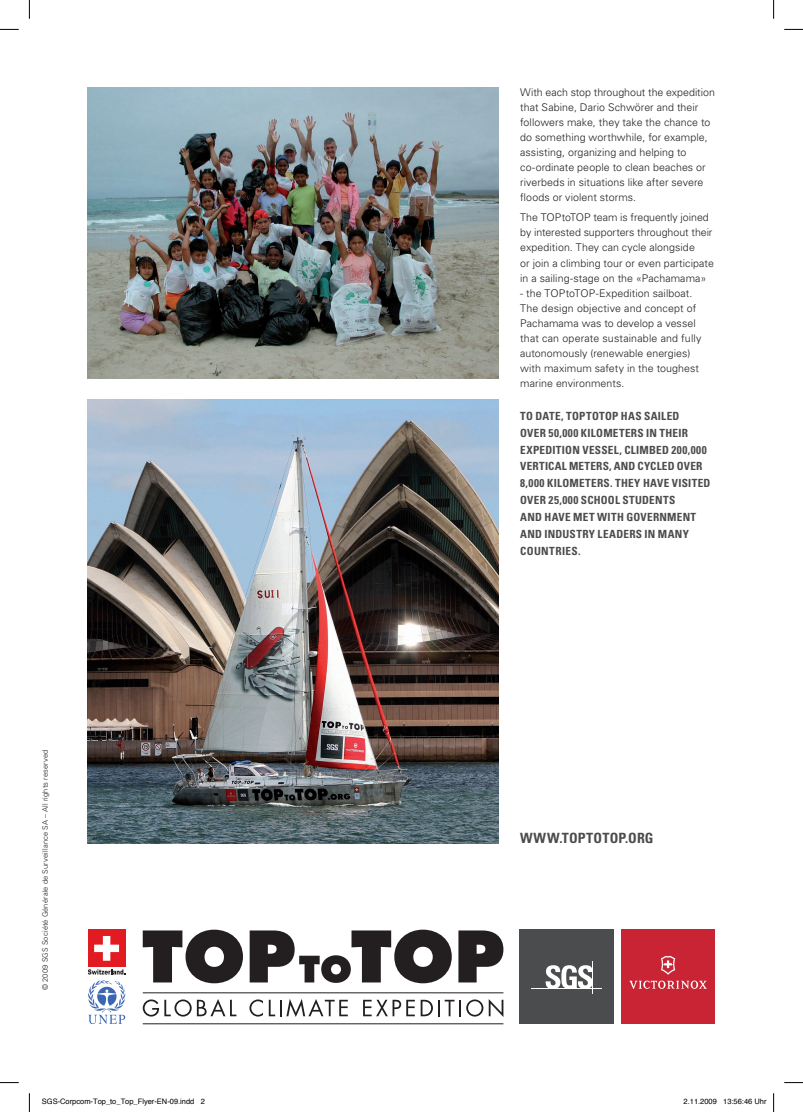
<style>
.page{position:relative;width:803px;height:1112px;background:#fff}
.page>*{position:absolute;margin:0;border:0;box-sizing:border-box;transform-origin:0 0}
.t1{font:700 condensed 14.12px "Univers LT";letter-spacing:.06em;color:#4b4c4d}
.t2{font:700 condensed 11.25px/16.9px "Univers LT";letter-spacing:.03em;color:#4b4c4d}
.t3{font:300 10.62px/15px "Univers LT";letter-spacing:.005em;color:#231f20}
.t4{font:7.5px "Helvetica";color:#000}
.t5{font:300 7.5px "Univers LT";letter-spacing:.02em;color:#231f20}
</style>
<div class="page">
<img style="left:88px;top:400px;width:411px;height:443px">
<img style="left:88px;top:88px;width:411px;height:290px">
<svg style="left:143px;top:929px;width:100px;height:54px"></svg>
<svg style="left:250px;top:929px;width:202px;height:54px"></svg>
<svg style="left:458px;top:930px;width:45px;height:52px"></svg>
<svg style="left:143px;top:999px;width:93px;height:17px"></svg>
<svg style="left:249px;top:999px;width:14px;height:17px"></svg>
<svg style="left:269px;top:999px;width:79px;height:17px"></svg>
<svg style="left:363px;top:999px;width:52px;height:16px"></svg>
<svg style="left:421px;top:999px;width:62px;height:17px"></svg>
<svg style="left:489px;top:999px;width:14px;height:17px"></svg>
<hr style="left:143px;top:992px;width:360px;height:1px;background:#231f20">
<hr style="left:143px;top:1023px;width:360px;height:1px;background:#231f20">
<div style="left:621px;top:929px;width:94px;height:94px;background:#c82434"></div>
<svg style="left:629px;top:980px;width:78px;height:8px"></svg>
<svg style="left:661px;top:955px;width:14px;height:19px"></svg>
<div style="left:88px;top:929px;width:37px;height:37px;background:#e21a21"></div>
<svg style="left:94px;top:936px;width:25px;height:24px"></svg>
<svg style="left:88px;top:969px;width:38px;height:54px"></svg>
<div style="left:519px;top:929px;width:94px;height:94px;background:#4b4c4d"></div>
<svg style="left:545px;top:965px;width:47px;height:23px"></svg>
<hr style="left:531px;top:988px;width:71px;height:1px;background:#fff">
<hr style="left:592px;top:960px;width:1px;height:33px;background:#fff">
<svg style="left:0;top:29px;width:19px;height:1px"></svg>
<svg style="left:784px;top:29px;width:19px;height:1px"></svg>
<svg style="left:0;top:1082px;width:19px;height:1px"></svg>
<svg style="left:784px;top:1082px;width:19px;height:1px"></svg>
<svg style="left:29px;top:0;width:1px;height:19px"></svg>
<svg style="left:29px;top:1093px;width:1px;height:18px"></svg>
<svg style="left:773px;top:0;width:1px;height:19px"></svg>
<svg style="left:773px;top:1093px;width:1px;height:18px"></svg>
<p class="t5" style="left:41px;top:990px;width:242px;rotate:-90deg">© 2009 SGS Société Générale de Surveillance SA – All rights reserved</p>
<p class="t3" style="left:520px;top:85px;width:196px">With each stop throughout the expedition that Sabine, Dario Schwörer and their followers make, they take the chance to do something worthwhile, for example, assisting, organizing and helping to co-ordinate people to clean beaches or riverbeds in situations like after severe floods or violent storms.</p>
<p class="t3" style="left:520px;top:210px;width:195px">The TOPtoTOP team is frequently joined by interested supporters throughout their expedition. They can cycle alongside<br>or join a climbing tour or even participate in a sailing-stage on the «Pachamama»</p>
<p class="t3" style="left:520px;top:285px;width:183px">- the TOPtoTOP-Expedition sailboat.<br>The design objective and concept of Pachamama was to develop a vessel that can operate sustainable and fully autonomously (renewable energies) with maximum safety in the toughest marine environments.</p>
<p class="t2" style="left:520px;top:407px;width:192px">TO DATE, TOPTOTOP HAS SAILED<br>OVER 50,000 KILOMETERS IN THEIR<br>EXPEDITION VESSEL, CLIMBED 200,000<br>VERTICAL METERS, AND CYCLED OVER<br>8,000 KILOMETERS. THEY HAVE VISITED<br>OVER 25,000 SCHOO L STUDENTS<br>AND HAVE MET WITH GOVERNMENT<br>AND INDUSTRY LEADERS IN MANY<br>COUNTRIES.</p>
<h1 class="t1" style="left:520px;top:828px;width:51px">WWW.TOPTOTOP</h1>
<h1 class="t1" style="left:625px;top:828px;width:28px">.ORG</h1>
<p class="t4" style="left:42px;top:1095px;width:164px">SGS-Corpcom-Top_to_Top_Flyer-EN-09.indd 2</p>
<p class="t4" style="left:683px;top:1095px;width:84px">2.11.2009 13:56:46 Uhr</p>
</div>
